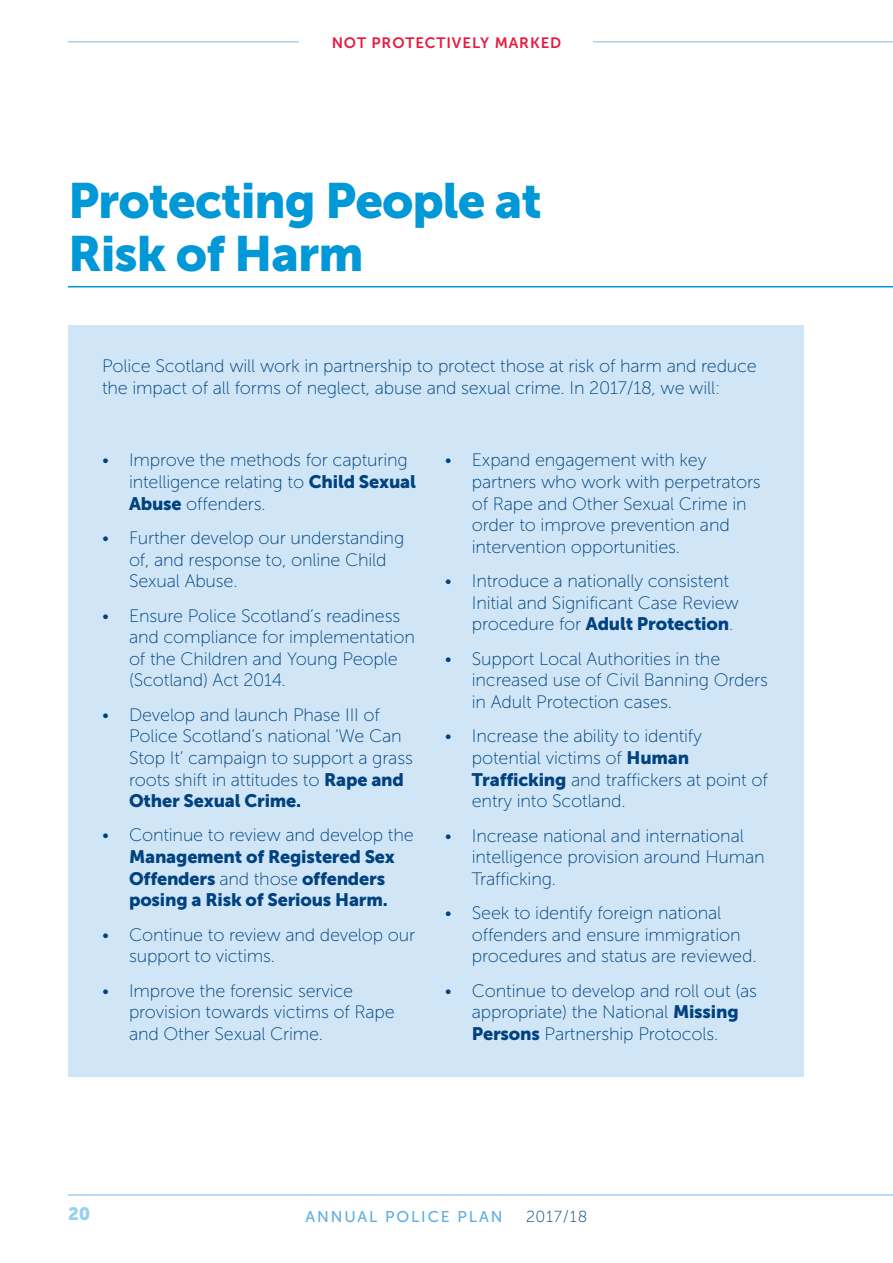
<style>
.page{position:relative;width:893px;height:1263px;background:#fff}
.page>*{position:absolute;margin:0;border:0;box-sizing:border-box;transform-origin:0 0}
.t1{font:49.2px/53.1px "Museo Sans 900";letter-spacing:-.02em;color:#0098d6}
.t2{font:18px/21.6px "Museo Sans 100";letter-spacing:-.01em;color:#004280}
.t3{font:18px/21.6px "Museo Sans 900";letter-spacing:-.01em;color:#004280}
.t4{font:18px "Museo Sans 900";color:#96d1f2}
.t5{font:15.9px "Museo Sans 100";letter-spacing:.04em;color:#004280}
.t6{font:15.6px "Museo Sans 500";letter-spacing:.12em;color:#5eaee0}
.t7{font:15px "Museo Sans 700";letter-spacing:.06em;color:#e61c42}
.s1{font-family:"Museo Sans 900"}
.s2{font-family:"Museo Sans 100"}
</style>
<div class="page">
<hr style="left:68px;top:41px;width:825px;height:2px;background:#a9d2f0">
<hr style="left:68px;top:1194px;width:825px;height:2px;background:#a3cfef">
<div style="left:300px;top:28px;width:293px;height:29px;background:#fff"></div>
<div style="left:68px;top:325px;width:736px;height:751px;background:#d0e6f6"></div>
<hr style="left:68px;top:286px;width:825px;height:1px;background:#0098d6">
<p class="t7" style="left:332px;top:35px;width:231px">NOT PROTECTIVELY MARKED</p>
<h1 class="t1" style="left:68px;top:174px;width:475px">Protecting People at<br>Risk of Harm</h1>
<p class="t2" style="left:102px;top:356px;width:656px">Police Scotland will work in partnership to protect those at risk of harm and reduce the impact of all forms of neglect, abuse and sexual crime. In 2017/18, we will:</p>
<p class="t2" style="left:129px;top:450px;width:288px;text-indent:-27px">• Improve the methods for capturing intelligence relating to <span class="s1">Child Sexual<br>Abuse</span> offenders.</p>
<p class="t2" style="left:129px;top:527px;width:277px;text-indent:-27px">• Further develop our understanding of, and response to, online Child<br>Sexual Abuse.</p>
<p class="t2" style="left:129px;top:605px;width:287px;text-indent:-27px">• Ensure Police Scotland’s readiness and compliance for implementation of the Children and Young People (Scotland) Act 2014.</p>
<p class="t2" style="left:129px;top:704px;width:285px;text-indent:-27px">• Develop and launch Phase III of Police Scotland’s national ‘We Can Stop It’ campaign to support a grass roots shift in attitudes to <span class="s1">Rape and</span></p>
<p class="t3" style="left:129px;top:790px;width:174px">Other Sexual Crime.</p>
<p class="t2" style="left:102px;top:825px;width:313px">• Continue to review and develop the</p>
<p class="t3" style="left:129px;top:846px;width:267px">Management of Registered Sex<br>Offenders <span class="s2">and those</span> offenders posing a Risk of Serious Harm.</p>
<p class="t2" style="left:129px;top:924px;width:288px;text-indent:-27px">• Continue to review and develop our support to victims.</p>
<p class="t2" style="left:129px;top:980px;width:267px;text-indent:-27px">• Improve the forensic service provision towards victims of Rape and Other Sexual Crime.</p>
<p class="t2" style="left:472px;top:450px;width:290px;text-indent:-27px">• Expand engagement with key partners who work with perpetrators of Rape and Other Sexual Crime in order to improve prevention and intervention opportunities.</p>
<p class="t2" style="left:472px;top:570px;width:269px;text-indent:-27px">• Introduce a nationally consistent<br>Initial and Significant Case Review</p>
<p class="t3" style="left:472px;top:613px;width:263px"><span class="s2">procedure for</span> Adult Protection<span class="s2">.</span></p>
<p class="t2" style="left:472px;top:648px;width:298px;text-indent:-27px">• Support Local Authorities in the increased use of Civil Banning Orders in Adult Protection cases.</p>
<p class="t2" style="left:472px;top:725px;width:298px;text-indent:-27px">• Increase the ability to identify potential victims of <span class="s1">Human<br>Trafficking</span> and traffickers at point of entry into Scotland.</p>
<p class="t2" style="left:472px;top:825px;width:294px;text-indent:-27px">• Increase national and international intelligence provision around Human<br>Trafficking.</p>
<p class="t2" style="left:472px;top:902px;width:286px;text-indent:-27px">• Seek to identify foreign national offenders and ensure immigration procedures and status are reviewed.</p>
<p class="t2" style="left:472px;top:980px;width:287px;text-indent:-27px">• Continue to develop and roll out (as appropriate) the National <span class="s1">Missing<br>Persons</span> Partnership Protocols.</p>
<p class="t4" style="left:68px;top:1204px;width:24px">20</p>
<p class="t6" style="left:306px;top:1208px;width:198px">ANNUAL POLICE PLAN</p>
<p class="t5" style="left:526px;top:1208px;width:63px">2017/18</p>
</div>
